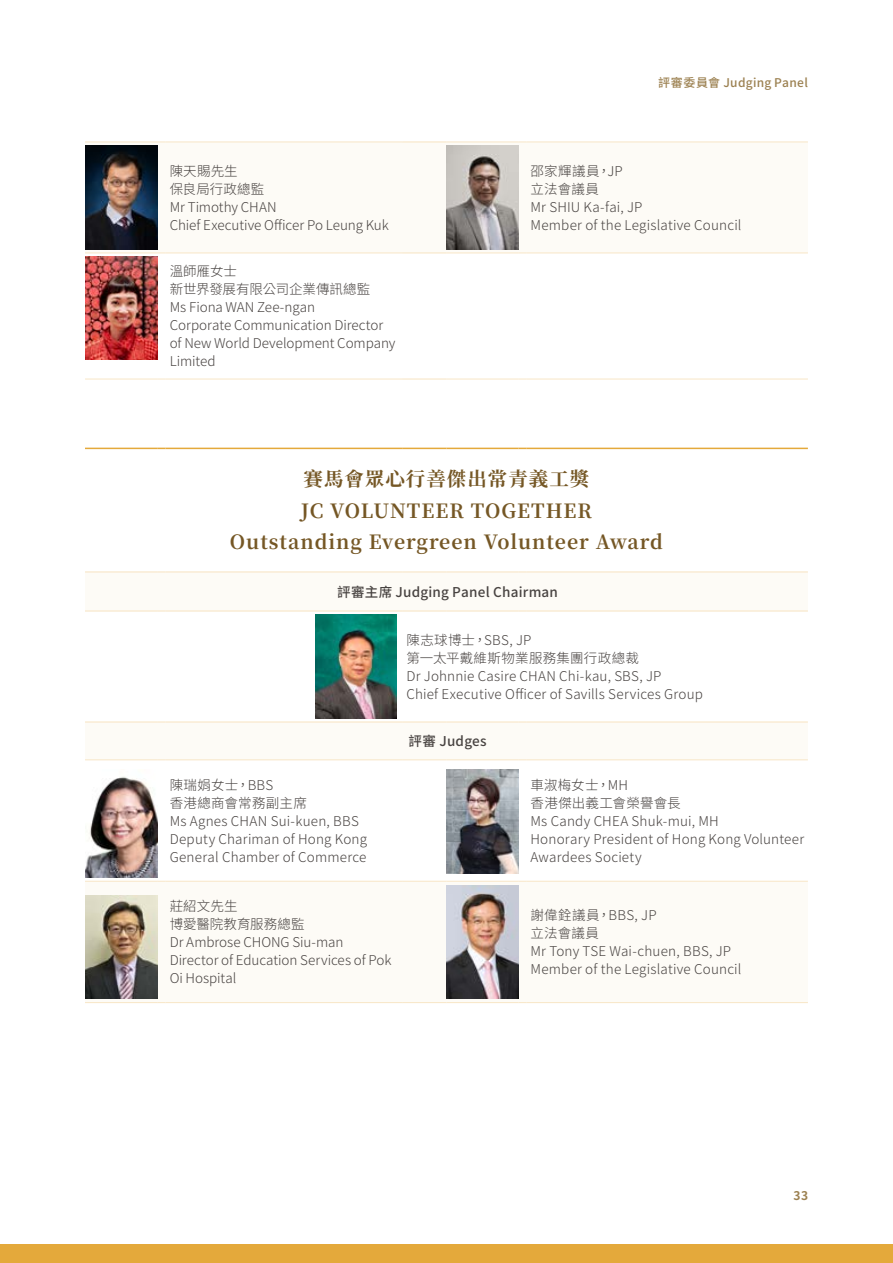
<style>
.page{position:relative;width:893px;height:1263px;background:#fff}
.page>*{position:absolute;margin:0;border:0;box-sizing:border-box;transform-origin:0 0}
.t1{font:700 19.5px/31.5px "Noto Serif TC";letter-spacing:.05em;color:#755725;text-align:center}
.t2{font:300 13.5px/18px "Noto Sans TC";letter-spacing:.01em;color:#484341}
.t3{font:500 13.5px "Noto Sans TC";letter-spacing:.015em;color:#484341}
.t4{font:500 12px "Noto Sans TC";letter-spacing:.02em;color:#9c8151}
.t5{font:700 12px "Noto Sans TC";color:#9c8151}
</style>
<div class="page">
<div style="left:0;top:1244px;width:893px;height:19px;background:#e4a93b"></div>
<div style="left:85px;top:142px;width:723px;height:108px;background:#fdfbf6"></div>
<hr style="left:402px;top:141px;width:44px;height:2px;background:#f8e6c7">
<hr style="left:402px;top:252px;width:44px;height:1px;background:#f8e6c7">
<hr style="left:402px;top:378px;width:44px;height:2px;background:#f8e6c7">
<hr style="left:446px;top:252px;width:73px;height:1px;background:#f8e6c7">
<hr style="left:446px;top:378px;width:73px;height:1px;background:#f8e6c7">
<hr style="left:526px;top:252px;width:282px;height:1px;background:#f8e6c7">
<hr style="left:526px;top:378px;width:282px;height:1px;background:#f8e6c7">
<hr style="left:85px;top:141px;width:73px;height:1px;background:#f8e6c7">
<hr style="left:165px;top:141px;width:237px;height:1px;background:#f8e6c7">
<hr style="left:85px;top:252px;width:73px;height:1px;background:#f8e6c7">
<hr style="left:165px;top:252px;width:237px;height:1px;background:#f8e6c7">
<hr style="left:85px;top:378px;width:73px;height:1px;background:#f8e6c7">
<hr style="left:165px;top:378px;width:237px;height:1px;background:#f8e6c7">
<hr style="left:446px;top:141px;width:73px;height:1px;background:#f8e6c7">
<hr style="left:526px;top:141px;width:282px;height:1px;background:#f8e6c7">
<img style="left:85px;top:146px;width:73px;height:103px">
<img style="left:446px;top:146px;width:73px;height:103px">
<img style="left:85px;top:257px;width:73px;height:103px">
<svg style="left:85px;top:572px;width:723px;height:309px"></svg>
<hr style="left:85px;top:448px;width:73px;height:1px;background:#e4a93b">
<hr style="left:165px;top:448px;width:237px;height:1px;background:#e4a93b">
<hr style="left:402px;top:448px;width:44px;height:1px;background:#e4a93b">
<hr style="left:446px;top:448px;width:73px;height:1px;background:#e4a93b">
<hr style="left:526px;top:448px;width:282px;height:1px;background:#e4a93b">
<hr style="left:85px;top:571px;width:73px;height:1px;background:#f8e6c7">
<hr style="left:165px;top:571px;width:237px;height:1px;background:#f8e6c7">
<hr style="left:402px;top:571px;width:44px;height:1px;background:#f8e6c7">
<hr style="left:446px;top:571px;width:73px;height:1px;background:#f8e6c7">
<hr style="left:526px;top:571px;width:282px;height:1px;background:#f8e6c7">
<hr style="left:446px;top:881px;width:73px;height:1px;background:#f8e6c7">
<hr style="left:526px;top:881px;width:282px;height:1px;background:#f8e6c7">
<hr style="left:85px;top:610px;width:73px;height:1px;background:#f8e6c7">
<hr style="left:165px;top:610px;width:237px;height:1px;background:#f8e6c7">
<hr style="left:85px;top:721px;width:73px;height:1px;background:#f8e6c7">
<hr style="left:165px;top:721px;width:237px;height:1px;background:#f8e6c7">
<hr style="left:402px;top:610px;width:44px;height:1px;background:#f8e6c7">
<hr style="left:446px;top:610px;width:73px;height:1px;background:#f8e6c7">
<hr style="left:526px;top:610px;width:282px;height:1px;background:#f8e6c7">
<hr style="left:402px;top:721px;width:44px;height:1px;background:#f8e6c7">
<hr style="left:446px;top:721px;width:73px;height:1px;background:#f8e6c7">
<hr style="left:526px;top:721px;width:282px;height:1px;background:#f8e6c7">
<hr style="left:446px;top:1002px;width:73px;height:1px;background:#f8e6c7">
<hr style="left:526px;top:1002px;width:282px;height:1px;background:#f8e6c7">
<hr style="left:402px;top:759px;width:44px;height:1px;background:#f8e6c7">
<hr style="left:402px;top:881px;width:44px;height:1px;background:#f8e6c7">
<hr style="left:402px;top:1002px;width:44px;height:1px;background:#f8e6c7">
<hr style="left:85px;top:759px;width:73px;height:1px;background:#f8e6c7">
<hr style="left:165px;top:759px;width:237px;height:1px;background:#f8e6c7">
<hr style="left:446px;top:759px;width:73px;height:1px;background:#f8e6c7">
<hr style="left:526px;top:759px;width:282px;height:1px;background:#f8e6c7">
<hr style="left:85px;top:881px;width:73px;height:1px;background:#f8e6c7">
<hr style="left:165px;top:881px;width:237px;height:1px;background:#f8e6c7">
<hr style="left:85px;top:1002px;width:73px;height:1px;background:#f8e6c7">
<hr style="left:165px;top:1002px;width:237px;height:1px;background:#f8e6c7">
<img style="left:316px;top:615px;width:80px;height:103px">
<img style="left:85px;top:770px;width:73px;height:107px">
<img style="left:446px;top:770px;width:73px;height:103px">
<img style="left:85px;top:895px;width:73px;height:104px">
<img style="left:446px;top:885px;width:73px;height:114px">
<p class="t4" style="left:658px;top:76px;width:151px">評審委員會 Judging Panel</p>
<p class="t2" style="left:170px;top:162px;width:221px">陳天賜先生<br>保良局行政總監<br>Mr Timothy CHAN<br>Chief Executive Officer Po Leung Kuk</p>
<p class="t2" style="left:530px;top:162px;width:212px">邵家輝議員，JP<br>立法會議員<br>Mr SHIU Ka-fai, JP<br>Member of the Legislative Council</p>
<p class="t2" style="left:170px;top:262px;width:227px">溫師雁女士<br>新世界發展有限公司企業傳訊總監<br>Ms Fiona WAN Zee-ngan<br>Corporate Communication Director of New World Development Company<br>Limited</p>
<h1 class="t1" style="left:230px;top:464px;width:434px">賽馬會眾心行善傑出常青義工獎<br>JC VOLUNTEER TOGETHER<br>Outstanding Evergreen Volunteer Award</h1>
<p class="t3" style="left:337px;top:584px;width:222px">評審主席 Judging Panel Chairman</p>
<p class="t2" style="left:406px;top:631px;width:298px">陳志球博士，SBS, JP<br>第一太平戴維斯物業服務集團行政總裁<br>Dr Johnnie Casire CHAN Chi-kau, SBS, JP<br>Chief Executive Officer of Savills Services Group</p>
<p class="t3" style="left:408px;top:733px;width:80px">評審 Judges</p>
<p class="t2" style="left:170px;top:776px;width:199px">陳瑞娟女士，BBS<br>香港總商會常務副主席<br>Ms Agnes CHAN Sui-kuen, BBS<br>Deputy Chariman of Hong Kong<br>General Chamber of Commerce</p>
<p class="t2" style="left:530px;top:776px;width:275px">車淑梅女士，MH<br>香港傑出義工會榮譽會長<br>Ms Candy CHEA Shuk-mui, MH<br>Honorary President of Hong Kong Volunteer<br>Awardees Society</p>
<p class="t2" style="left:170px;top:897px;width:223px">莊紹文先生<br>博愛醫院教育服務總監<br>Dr Ambrose CHONG Siu-man<br>Director of Education Services of Pok<br>Oi Hospital</p>
<p class="t2" style="left:530px;top:906px;width:212px">謝偉銓議員，BBS, JP<br>立法會議員<br>Mr Tony TSE Wai-chuen, BBS, JP<br>Member of the Legislative Council</p>
<p class="t5" style="left:794px;top:1189px;width:16px">33</p>
</div>
